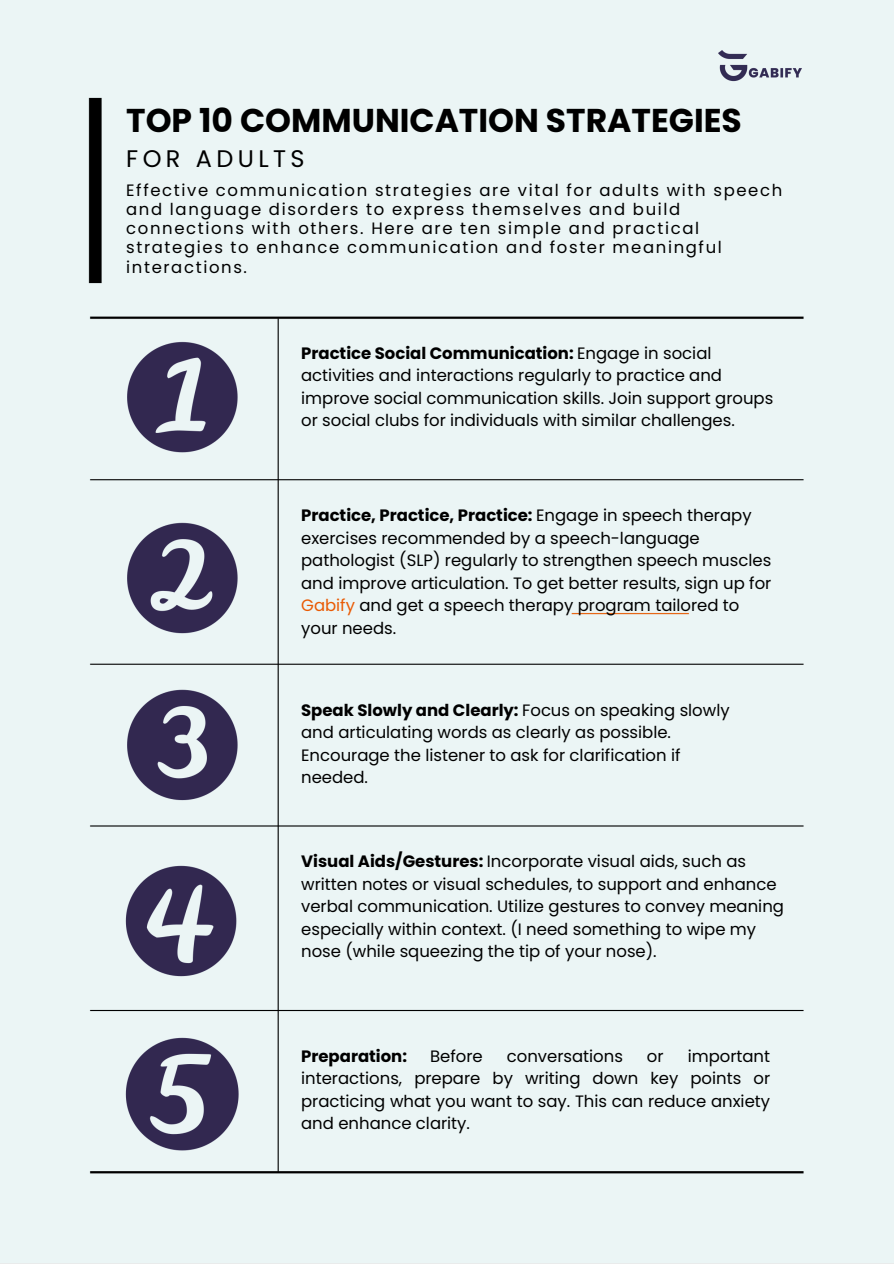
<style>
.page{position:relative;width:894px;height:1264px;background:#fff}
.page>*{position:absolute;margin:0;border:0;box-sizing:border-box;transform-origin:0 0}
.t1{font:700 33px "Poppins";color:#000}
.t2{font:24px "Poppins";letter-spacing:.185em;color:#000}
.t3{font:16.5px/22.5px "Poppins";color:#000}
.t4{font:16.5px/19.2px "Poppins";letter-spacing:.1em;color:#000}
.t5{font:700 16.5px "Poppins";color:#000}
.s1{font-weight:700}
.s2{color:#e95a04}
</style>
<div class="page">
<div style="left:0;top:0;width:893px;height:1263px;background:#ebf5f5"></div>
<img style="left:718px;top:51px;width:85px;height:31px">
<p class="t1" style="left:126px;top:97px;width:617px">TOP 10 COMMUNICATION STRATEGIES</p>
<p class="t2" style="left:126px;top:142px;width:180px">FOR ADULTS</p>
<p class="t4" style="left:126px;top:181px;width:657px">Effective communication strategies are vital for adults with speech and language disorders to express themselves and build connections with others. Here are ten simple and practical strategies to enhance communication and foster meaningful interactions.</p>
<p class="t3" style="left:301px;top:341px;width:473px"><span class="s1">Practice Social Communication:</span> Engage in social activities and interactions regularly to practice and improve social communication skills. Join support groups or social clubs for individuals with similar challenges.</p>
<h2 class="t3" style="left:301px;top:504px;width:471px"><span class="s1">Practice, Practice, Practice:</span> Engage in speech therapy exercises recommended by a speech-language pathologist (SLP) regularly to strengthen speech muscles and improve articulation. To get better results, sign up for <span class="s2">Gabify</span> and get a speech therapy program tailored to your needs.</h2>
<h1 class="t3" style="left:301px;top:698px;width:430px"><span class="s1">Speak Slowly and Clearly:</span> Focus on speaking slowly and articulating words as clearly as possible.<br>Encourage the listener to ask for clarification if needed.</h1>
<p class="t3" style="left:301px;top:850px;width:484px"><span class="s1">Visual Aids/Gestures:</span> Incorporate visual aids, such as written notes or visual schedules, to support and enhance verbal communication. Utilize gestures to convey meaning especially within context. (I need something to wipe my nose (while squeezing the tip of your nose).</p>
<p class="t5" style="left:301px;top:1044px;width:107px">Preparation:</p>
<p class="t3" style="left:430px;top:1044px;width:54px">Before</p>
<p class="t3" style="left:506px;top:1044px;width:118px">conversations</p>
<p class="t3" style="left:646px;top:1044px;width:18px">or</p>
<p class="t3" style="left:301px;top:1044px;width:470px;text-align:justify;text-indent:386px">important interactions, prepare by writing down key points or practicing what you want to say. This can reduce anxiety and enhance clarity.</p>
</div>
